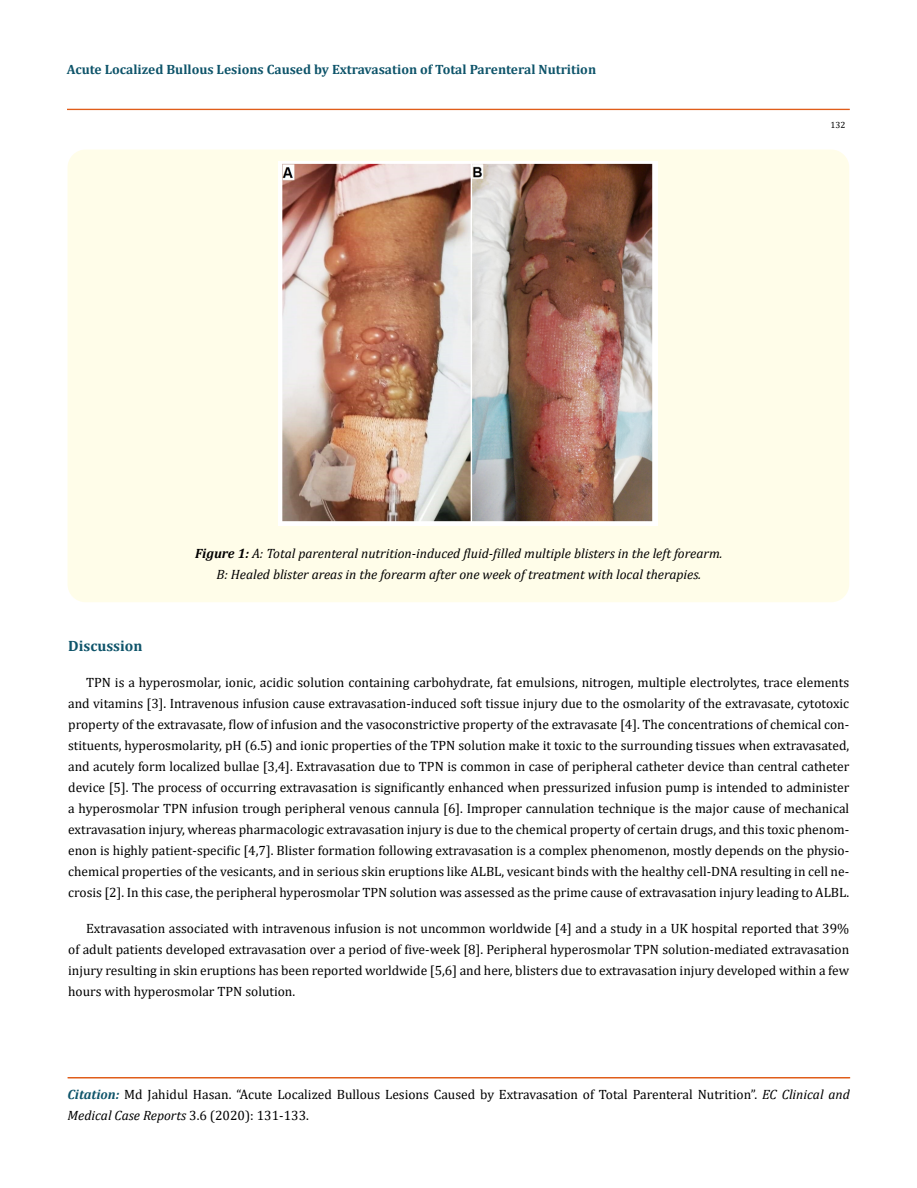
<style>
.page{position:relative;width:917px;height:1188px;background:#fff}
.page>*{position:absolute;margin:0;border:0;box-sizing:border-box;transform-origin:0 0}
.t1{font:700 15px "Cambria";color:#0e546a}
.t2{font:13.5px/21px "Cambria";color:#000;text-align:justify}
.t3{font:italic 13.5px/21px "Cambria";color:#000;text-align:center}
.t4{font:700 13.5px "Cambria";color:#0e546a}
.t5{font:9px "Cambria";color:#000}
.s1{font-weight:700}
.s2{font-weight:700;font-style:italic;color:#0e546a}
.s3{font-style:italic}
</style>
<div class="page">
<div style="left:67px;top:109px;width:782px;height:1px;border:1px solid #e05d1a"></div>
<hr style="left:68px;top:1078px;width:781px;height:1px;background:#e05d1a">
<div style="left:68px;top:1077px;width:781px;height:1px;border:1px solid #e05d1a"></div>
<div style="left:68px;top:150px;width:781px;height:452px;background:#fffde9;border-radius:18px"></div>
<img style="left:278px;top:162px;width:379px;height:364px">
<p class="t4" style="left:67px;top:59px;width:531px">Acute Localized Bullous Lesions Caused by Extravasation of Total Parenteral Nutrition</p>
<p class="t5" style="left:830px;top:120px;width:16px">132</p>
<p class="t3" style="left:195px;top:542px;width:529px"><span class="s1">Figure 1:</span> A: Total parenteral nutrition-induced fluid-filled multiple blisters in the left forearm.<br>B: Healed blister areas in the forearm after one week of treatment with local therapies.</p>
<p class="t1" style="left:68px;top:635px;width:76px">Discussion</p>
<p class="t2" style="left:68px;top:672px;width:782px;text-indent:18px">TPN is a hyperosmolar, ionic, acidic solution containing carbohydrate, fat emulsions, nitrogen, multiple electrolytes, trace elements and vitamins [3]. Intravenous infusion cause extravasation-induced soft tissue injury due to the osmolarity of the extravasate, cytotoxic property of the extravasate, flow of infusion and the vasoconstrictive property of the extravasate [4]. The concentrations of chemical con&shy;stituents, hyperosmolarity, pH (6.5) and ionic properties of the TPN solution make it toxic to the surrounding tissues when extravasated, and acutely form localized bullae [3,4]. Extravasation due to TPN is common in case of peripheral catheter device than central catheter device [5]. The process of occurring extravasation is significantly enhanced when pressurized infusion pump is intended to administer a hyperosmolar TPN infusion trough peripheral venous cannula [6]. Improper cannulation technique is the major cause of mechanical extravasation injury, whereas pharmacologic extravasation injury is due to the chemical property of certain drugs, and this toxic phenom&shy;enon is highly patient-specific [4,7]. Blister formation following extravasation is a complex phenomenon, mostly depends on the physio&shy;chemical properties of the vesicants, and in serious skin eruptions like ALBL, vesicant binds with the healthy cell-DNA resulting in cell ne&shy;crosis [2]. In this case, the peripheral hyperosmolar TPN solution was assessed as the prime cause of extravasation injury leading to ALBL.</p>
<p class="t2" style="left:68px;top:918px;width:782px;text-indent:18px">Extravasation associated with intravenous infusion is not uncommon worldwide [4] and a study in a UK hospital reported that 39% of adult patients developed extravasation over a period of five-week [8]. Peripheral hyperosmolar TPN solution-mediated extravasation injury resulting in skin eruptions has been reported worldwide [5,6] and here, blisters due to extravasation injury developed within a few hours with hyperosmolar TPN solution.</p>
<p class="t2" style="left:68px;top:1084px;width:783px"><span class="s2">Citation:</span> Md Jahidul Hasan. “Acute Localized Bullous Lesions Caused by Extravasation of Total Parenteral Nutrition”. <span class="s3">EC Clinical and<br>Medical Case Reports</span> 3.6 (2020): 131-133.</p>
</div>
